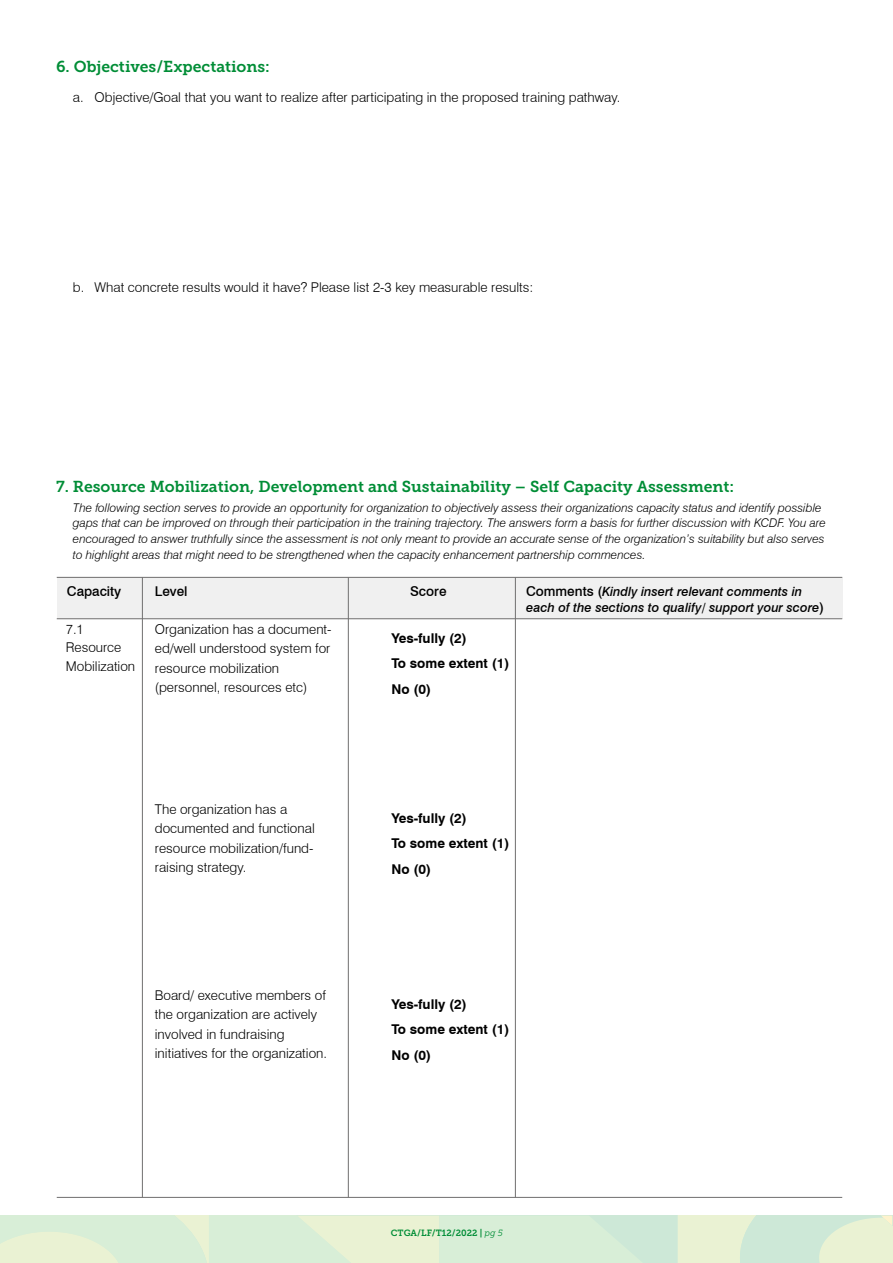
<style>
.page{position:relative;width:893px;height:1263px;background:#fff}
.page>*{position:absolute;margin:0;border:0;box-sizing:border-box;transform-origin:0 0}
.t1{font:15.75px "Museo Slab 700";color:#008d36}
.t2{font:300 13.5px/19.5px "Swiss 721 BT";color:#000}
.t3{font:700 13.5px/25.5px "Swiss 721 BT";color:#000}
.t4{font:500 13.5px "Swiss 721 BT";color:#000}
.t5{font:italic 500 12.75px/15.8px "Swiss 721 BT";color:#000}
.t6{font:italic 300 12px/15.8px "Swiss 721 BT";color:#000}
.t7{font:9px "Museo Slab 700";color:#008d36}
.s1{font-style:normal;font-size:13.5px}
.s2{font-family:"Museo Slab 300";font-style:italic}
</style>
<div class="page">
<div style="left:57px;top:577px;width:785px;height:42px;background:#f0f0f0"></div>
<hr style="left:57px;top:618px;width:785px;height:1px;background:#706f6f">
<hr style="left:57px;top:1197px;width:785px;height:1px;background:#706f6f">
<hr style="left:57px;top:577px;width:785px;height:1px;background:#706f6f">
<hr style="left:348px;top:577px;width:1px;height:620px;background:#706f6f">
<hr style="left:515px;top:577px;width:1px;height:620px;background:#706f6f">
<hr style="left:142px;top:577px;width:1px;height:620px;background:#706f6f">
<svg style="left:0;top:1215px;width:892px;height:48px;background:#dceed5"></svg>
<h1 class="t1" style="left:56px;top:57px;width:215px">6. Objectives/Expectations:</h1>
<p class="t2" style="left:73px;top:87px;width:549px">a. Objective/Goal that you want to realize after participating in the proposed training pathway.</p>
<p class="t2" style="left:73px;top:277px;width:462px">b. What concrete results would it have? Please list 2-3 key measurable results:</p>
<h1 class="t1" style="left:56px;top:477px;width:680px">7. Resource Mobilization, Development and Sustainability – Self Capacity Assessment:</h1>
<p class="t6" style="left:73px;top:499px;width:754px">The following section serves to provide an opportunity for organization to objectively assess their organizations capacity status and identify possible gaps that can be improved on through their participation in the training trajectory. The answers form a basis for further discussion with KCDF. You are encouraged to answer truthfully since the assessment is not only meant to provide an accurate sense of the organization’s suitability but also serves to highlight areas that might need to be strengthened when the capacity enhancement partnership commences.</p>
<p class="t4" style="left:67px;top:583px;width:56px">Capacity</p>
<p class="t4" style="left:155px;top:583px;width:34px">Level</p>
<p class="t4" style="left:410px;top:583px;width:38px">Score</p>
<p class="t5" style="left:526px;top:583px;width:299px"><span class="s1">Comments (</span>Kindly insert relevant comments in each of the sections to qualify/ support your score<span class="s1">)</span></p>
<p class="t2" style="left:66px;top:619px;width:71px;line-height:18.8px">7.1<br>Resource<br>Mobilization</p>
<p class="t2" style="left:155px;top:619px;width:178px">Organization has a document&shy;ed/well understood system for resource mobilization (personnel, resources etc)</p>
<p class="t3" style="left:391px;top:625px;width:119px">Yes-fully (2)<br>To some extent (1)<br>No (0)</p>
<p class="t2" style="left:155px;top:799px;width:161px">The organization has a documented and functional resource mobilization/fund&shy;raising strategy.</p>
<p class="t3" style="left:391px;top:805px;width:119px">Yes-fully (2)<br>To some extent (1)<br>No (0)</p>
<p class="t2" style="left:155px;top:985px;width:174px">Board/ executive members of the organization are actively involved in fundraising initiatives for the organization.</p>
<p class="t3" style="left:391px;top:991px;width:119px">Yes-fully (2)<br>To some extent (1)<br>No (0)</p>
<p class="t7" style="left:391px;top:1228px;width:114px">CTGA/LF/T12/2022 | <span class="s2">pg 5</span></p>
</div>
